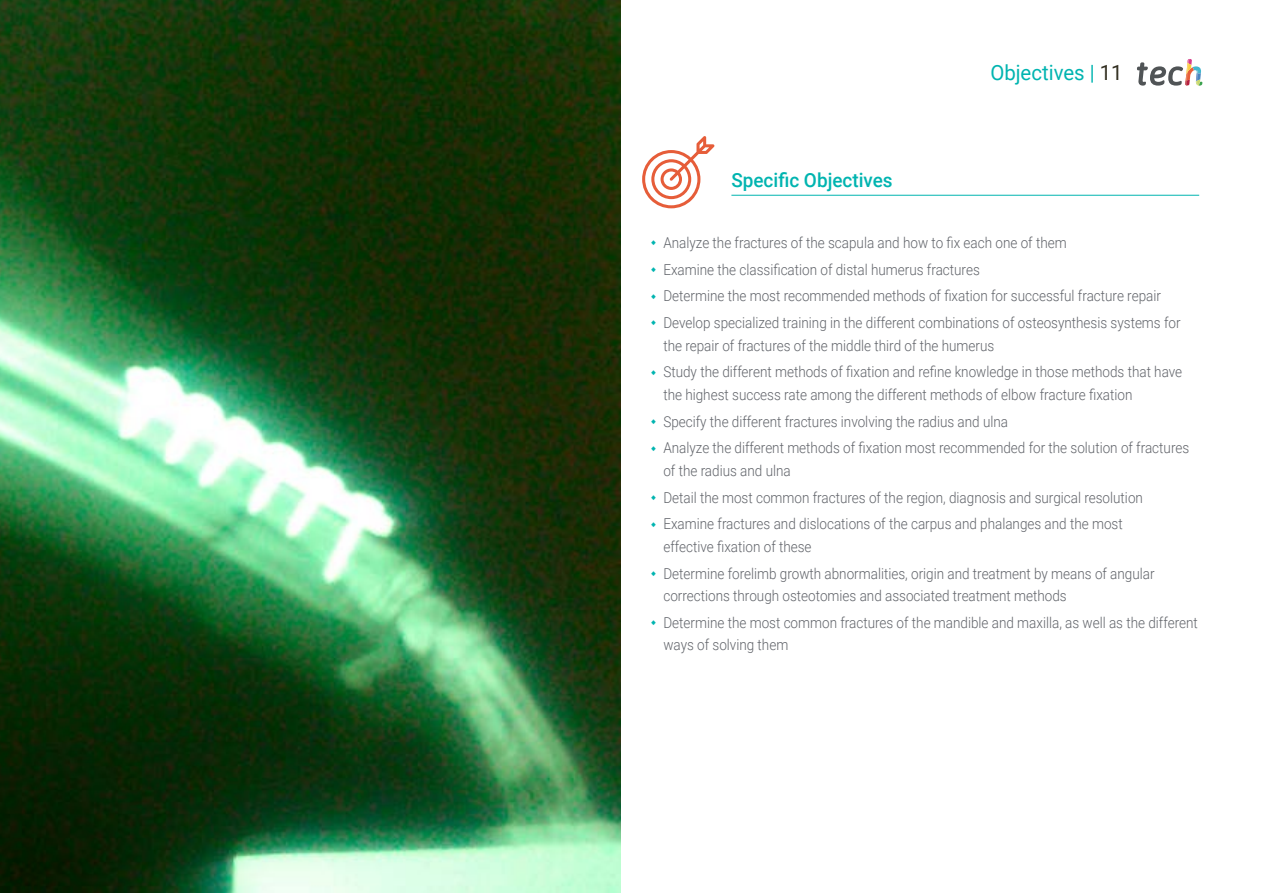
<style>
.page{position:relative;width:1263px;height:893px;background:#fff}
.page>*{position:absolute;margin:0;border:0;box-sizing:border-box;transform-origin:0 0}
.t1{font:21px "Roboto";color:#00b4b0}
.t2{font:500 19.5px "Roboto";color:#00b4b0}
.t3{font:300 15px/26.7px "Roboto";color:#61646a;scale:.9 1}
.s1{color:#312e20}
</style>
<div class="page">
<img style="left:0;top:0;width:621px;height:893px">
<hr style="left:731px;top:195px;width:468px;height:1px;background:#00b4b0">
<svg style="left:642px;top:136px;width:72px;height:72px"></svg>
<svg style="left:1137px;top:59px;width:65px;height:27px"></svg>
<h2 class="t2" style="left:731px;top:166px;width:163px">Specific Objectives</h2>
<h1 class="t1" style="left:990px;top:57px;width:134px">Objectives | <span class="s1">11</span></h1>
<p class="t3" style="left:663px;top:229px;width:576px">Analyze the fractures of the scapula and how to fix each one of them<br>Examine the classification of distal humerus fractures<br>Determine the most recommended methods of fixation for successful fracture repair Develop specialized training in the different combinations of osteosynthesis systems for</p>
<p class="t3" style="left:663px;top:331px;width:578px">the repair of fractures of the middle third of the humerus<br>Study the different methods of fixation and refine knowledge in those methods that have</p>
<p class="t3" style="left:663px;top:381px;width:586px">the highest success rate among the different methods of elbow fracture fixation<br>Specify the different fractures involving the radius and ulna<br>Analyze the different methods of fixation most recommended for the solution of fractures</p>
<p class="t3" style="left:663px;top:457px;width:534px">of the radius and ulna<br>Detail the most common fractures of the region, diagnosis and surgical resolution<br>Examine fractures and dislocations of the carpus and phalanges and the most</p>
<p class="t3" style="left:663px;top:533px;width:547px">effective fixation of these<br>Determine forelimb growth abnormalities, origin and treatment by means of angular</p>
<p class="t3" style="left:663px;top:582px;width:595px">corrections through osteotomies and associated treatment methods<br>Determine the most common fractures of the mandible and maxilla, as well as the different</p>
<p class="t3" style="left:663px;top:631px;width:140px">ways of solving them</p>
</div>
